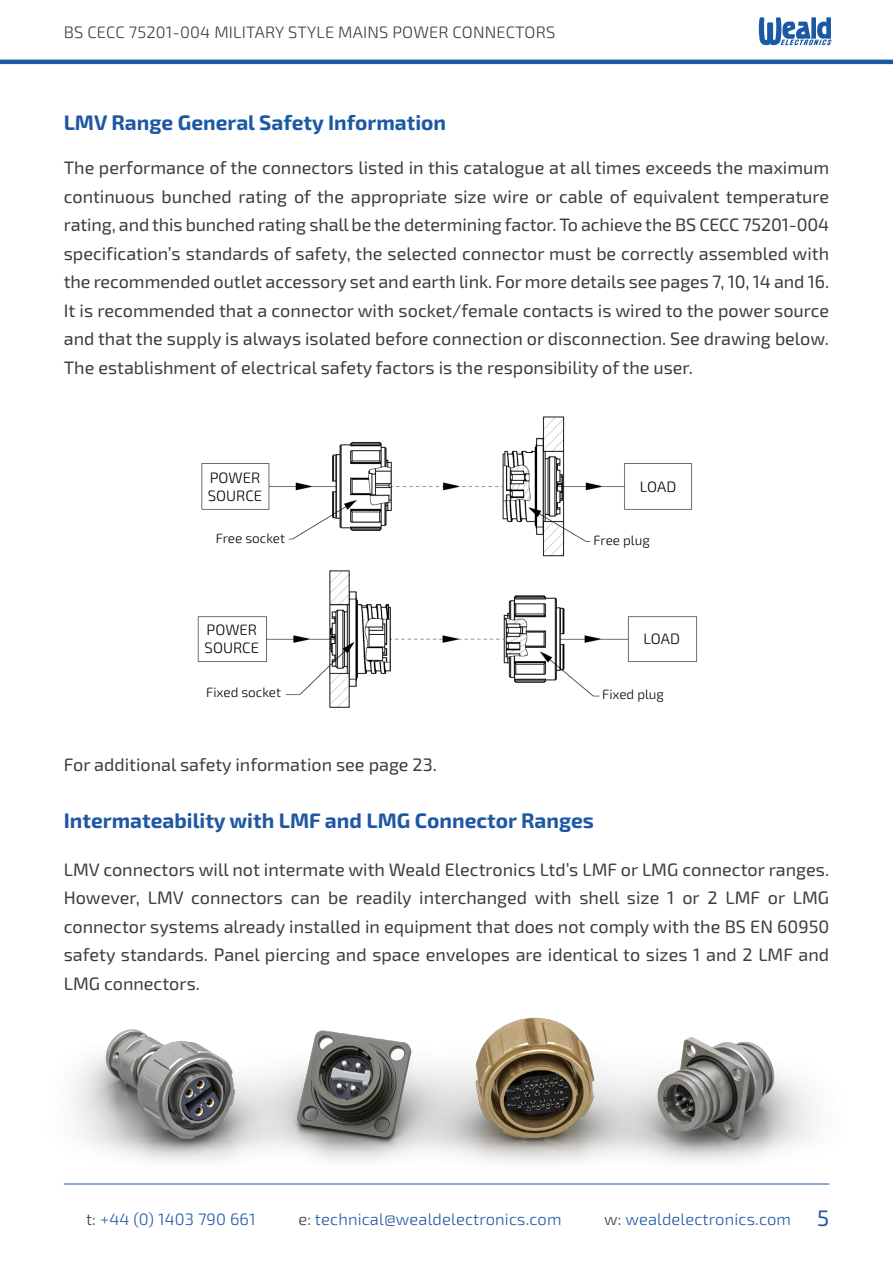
<style>
.page{position:relative;width:893px;height:1263px;background:#fff}
.page>*{position:absolute;margin:0;border:0;box-sizing:border-box;transform-origin:0 0}
.t1{font:700 21px "Exo 2";color:#1f57a4}
.t2{font:700 21px "Exo 2";color:#1c59a5}
.t3{font:18px/28.5px "Exo 2";color:#3c3c3b;text-align:justify}
.t4{font:300 16.5px "Exo 2";letter-spacing:.01em;color:#1f57a4}
.t5{font:300 16.5px "Exo 2";letter-spacing:.01em;color:#3c3c3b}
.t6{font:300 15px/18px "Exo 2";color:#000}
.t7{font:300 13.5px "Exo 2";color:#000}
.s1{color:#1f57a4}
.s2{color:#3c3c3b}
.s3{font-weight:400;font-size:22.5px}
</style>
<div class="page">
<svg style="left:759px;top:17px;width:73px;height:28px"></svg>
<hr style="left:0;top:60px;width:893px;height:4px;background:#1c59a5">
<img style="left:201px;top:416px;width:491px;height:140px">
<img style="left:197px;top:570px;width:501px;height:138px">
<img style="left:63px;top:1017px;width:767px;height:167px">
<p class="t5" style="left:64px;top:22px;width:493px">BS CECC 75201-004 MILITARY STYLE MAINS POWER CONNECTORS</p>
<p class="t2" style="left:64px;top:110px;width:384px"><span class="s1">LMV Range</span> General Safety Information</p>
<p class="t3" style="left:64px;top:154px;width:767px">The performance of the connectors listed in this catalogue at all times exceeds the maximum continuous bunched rating of the appropriate size wire or cable of equivalent temperature rating, and this bunched rating shall be the determining factor. To achieve the BS CECC 75201-004 specification’s standards of safety, the selected connector must be correctly assembled with the recommended outlet accessory set and earth link. For more details see pages 7, 10, 14 and 16.<br>It is recommended that a connector with socket/female contacts is wired to the power source and that the supply is always isolated before connection or disconnection. See drawing below.<br>The establishment of electrical safety factors is the responsibility of the user.</p>
<p class="t6" style="left:208px;top:469px;width:56px">POWER<br>SOURCE</p>
<p class="t6" style="left:640px;top:478px;width:38px">LOAD</p>
<p class="t7" style="left:216px;top:530px;width:71px">Free socket</p>
<p class="t7" style="left:594px;top:532px;width:58px">Free plug</p>
<p class="t6" style="left:205px;top:621px;width:56px">POWER<br>SOURCE</p>
<p class="t6" style="left:644px;top:630px;width:38px">LOAD</p>
<p class="t7" style="left:206px;top:684px;width:76px">Fixed socket</p>
<p class="t7" style="left:602px;top:686px;width:63px">Fixed plug</p>
<p class="t3" style="left:64px;top:751px;width:375px">For additional safety information see page 23.</p>
<p class="t1" style="left:64px;top:808px;width:532px">Intermateability with LMF and LMG Connector Ranges</p>
<p class="t3" style="left:64px;top:856px;width:767px">LMV connectors will not intermate with Weald Electronics Ltd’s LMF or LMG connector ranges.<br>However, LMV connectors can be readily interchanged with shell size 1 or 2 LMF or LMG connector systems already installed in equipment that does not comply with the BS EN 60950 safety standards. Panel piercing and space envelopes are identical to sizes 1 and 2 LMF and LMG connectors.</p>
<p class="t4" style="left:86px;top:1209px;width:171px"><span class="s2">t:</span> +44 (0) 1403 790 661</p>
<p class="t4" style="left:298px;top:1209px;width:265px"><span class="s2">e:</span> technical@wealdelectronics.com</p>
<p class="t4" style="left:604px;top:1209px;width:226px"><span class="s2">w:</span> wealdelectronics.com <span class="s3">5</span></p>
</div>
